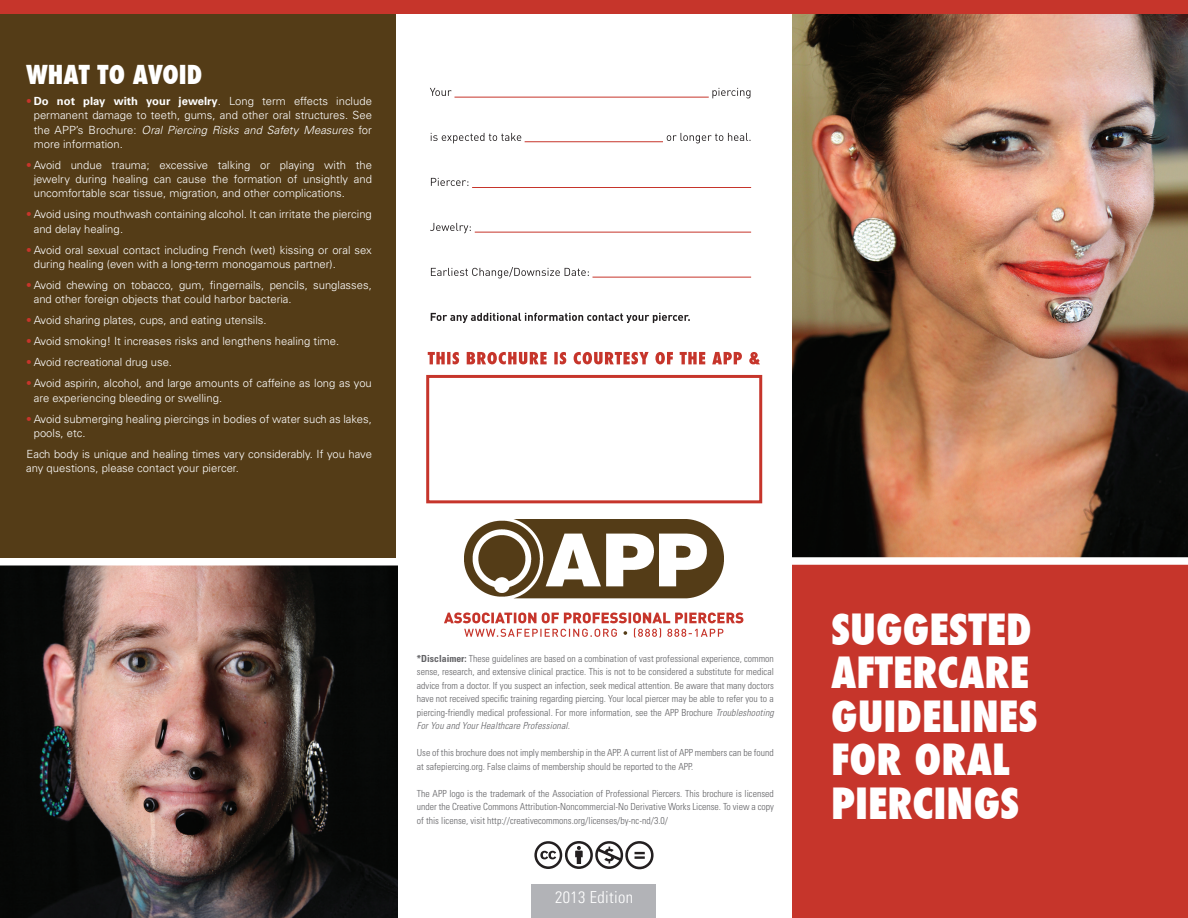
<style>
.page{position:relative;width:1188px;height:918px;background:#fff}
.page>*{position:absolute;margin:0;border:0;box-sizing:border-box;transform-origin:0 0}
.t1{font:800 condensed 42px/43.5px "Futura";color:#fff}
.t2{font:800 condensed 25.5px "Futura";color:#fff}
.t3{font:300 condensed 16.5px "Univers LT Std";letter-spacing:.02em;color:#fff}
.t4{font:300 11.25px/14.2px "Univers LT Std";color:#fff}
.t5{font:300 condensed 9.75px/13.5px "Univers LT Std";color:#636366;text-align:justify}
.s1{color:#c6352b}
.s2{font-weight:700}
.s3{font-style:italic}
</style>
<div class="page">
<img style="left:792px;top:14px;width:396px;height:543px">
<div style="left:0;top:0;width:396px;height:562px;background:#543c17"></div>
<svg style="left:428px;top:352px;width:332px;height:12px"></svg>
<svg style="left:431px;top:313px;width:259px;height:10px"></svg>
<svg style="left:431px;top:267px;width:158px;height:11px"></svg>
<svg style="left:430px;top:223px;width:41px;height:10px"></svg>
<svg style="left:431px;top:178px;width:37px;height:8px"></svg>
<svg style="left:431px;top:133px;width:320px;height:10px"></svg>
<svg style="left:430px;top:88px;width:320px;height:10px"></svg>
<img style="left:464px;top:519px;width:260px;height:80px">
<svg style="left:534px;top:841px;width:120px;height:29px"></svg>
<div style="left:792px;top:560px;width:396px;height:358px;background:#c6352b"></div>
<div style="left:792px;top:557px;width:396px;height:8px;background:#fff"></div>
<img style="left:0;top:566px;width:397px;height:352px">
<div style="left:0;top:558px;width:408px;height:8px;background:#fff"></div>
<svg style="left:444px;top:613px;width:299px;height:25px"></svg>
<div style="left:426px;top:375px;width:336px;height:128px;border:3px solid #c6352b"></div>
<hr style="left:454px;top:97px;width:255px;height:1px;background:#c6352b">
<hr style="left:525px;top:141px;width:138px;height:1px;background:#c6352b">
<hr style="left:472px;top:187px;width:279px;height:1px;background:#c6352b">
<hr style="left:475px;top:232px;width:276px;height:1px;background:#c6352b">
<hr style="left:592px;top:277px;width:159px;height:1px;background:#c6352b">
<div style="left:0;top:0;width:1188px;height:14px;background:#c6352b"></div>
<div style="left:532px;top:885px;width:124px;height:33px;background:#b2b3b7"></div>
<h2 class="t2" style="left:26px;top:57px;width:178px">WHAT TO AVOID</h2>
<p class="t4" style="left:34px;top:94px;width:340px;text-align:justify;text-indent:-8px"><span class="s1">•</span> <span class="s2">Do not play with your jewelry</span>. Long term effects include permanent damage to teeth, gums, and other oral structures. See the APP’s Brochure: <span class="s3">Oral Piercing Risks and Safety Measures</span> for more information.</p>
<p class="t4" style="left:34px;top:158px;width:340px;text-align:justify;text-indent:-8px"><span class="s1">•</span> Avoid undue trauma; excessive talking or playing with the jewelry during healing can cause the formation of unsightly and uncomfortable scar tissue, migration, and other complications.</p>
<p class="t4" style="left:34px;top:207px;width:340px;text-indent:-8px"><span class="s1">•</span> Avoid using mouthwash containing alcohol. It can irritate the piercing and delay healing.</p>
<p class="t4" style="left:34px;top:243px;width:340px;text-indent:-8px"><span class="s1">•</span> Avoid oral sexual contact including French (wet) kissing or oral sex during healing (even with a long-term monogamous partner).</p>
<p class="t4" style="left:34px;top:278px;width:340px;text-indent:-8px"><span class="s1">•</span> Avoid chewing on tobacco, gum, fingernails, pencils, sunglasses, and other foreign objects that could harbor bacteria.</p>
<p class="t4" style="left:26px;top:313px;width:242px"><span class="s1">•</span> Avoid sharing plates, cups, and eating utensils.</p>
<p class="t4" style="left:26px;top:334px;width:315px"><span class="s1">•</span> Avoid smoking! It increases risks and lengthens healing time.</p>
<p class="t4" style="left:26px;top:355px;width:147px"><span class="s1">•</span> Avoid recreational drug use.</p>
<p class="t4" style="left:34px;top:376px;width:340px;text-indent:-8px"><span class="s1">•</span> Avoid aspirin, alcohol, and large amounts of caffeine as long as you are experiencing bleeding or swelling.</p>
<p class="t4" style="left:34px;top:411px;width:340px;text-indent:-8px"><span class="s1">•</span> Avoid submerging healing piercings in bodies of water such as lakes, pools, etc.</p>
<p class="t4" style="left:26px;top:447px;width:347px">Each body is unique and healing times vary considerably. If you have any questions, please contact your piercer.</p>
<p class="t5" style="left:417px;top:651px;width:359px"><span class="s2">*Disclaimer:</span> These guidelines are based on a combination of vast professional experience, common sense, research, and extensive clinical practice. This is not to be considered a substitute for medical advice from a doctor. If you suspect an infection, seek medical attention. Be aware that many doctors have not received specific training regarding piercing. Your local piercer may be able to refer you to a piercing-friendly medical professional. For more information, see the APP Brochure <span class="s3">Troubleshooting For You and Your Healthcare Professional.</span></p>
<p class="t5" style="left:417px;top:746px;width:358px">Use of this brochure does not imply membership in the APP. A current list of APP members can be found at safepiercing.org. False claims of membership should be reported to the APP.</p>
<p class="t5" style="left:417px;top:786px;width:359px">The APP logo is the trademark of the Association of Professional Piercers. This brochure is licensed under the Creative Commons Attribution-Noncommercial-No Derivative Works License. To view a copy of this license, visit http://creativecommons.org/licenses/by-nc-nd/3.0/</p>
<h3 class="t3" style="left:555px;top:887px;width:79px">2013 Edition</h3>
<h1 class="t1" style="left:831px;top:608px;width:205px">SUGGESTED<br>AFTERCARE<br>GUIDELINES<br>FOR ORAL<br>PIERCINGS</h1>
</div>
